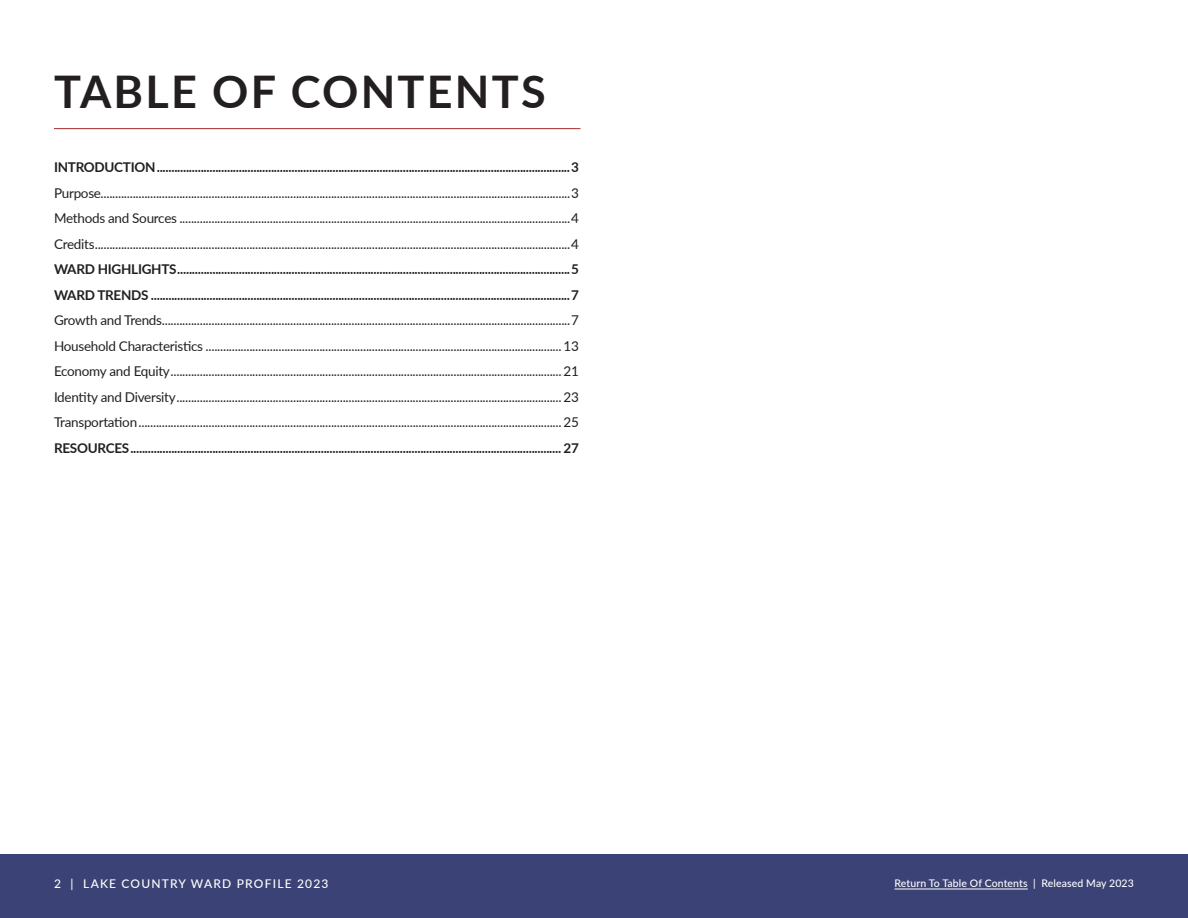
<style>
.page{position:relative;width:1188px;height:918px;background:#fff}
.page>*{position:absolute;margin:0;border:0;box-sizing:border-box;transform-origin:0 0}
.SECTION{font:700 45px "Lato";letter-spacing:.05em;color:#231f20}
.Table_of_Contents{font:13.5px "Lato";letter-spacing:-.02em;color:#231f20}
.Table_of_Contents-2{font:700 13.5px "Lato";letter-spacing:-.02em;color:#231f20}
.t1{font:500 12px "Lato";letter-spacing:.1em;color:#fff}
.t2{font:500 10.5px "Lato";letter-spacing:.01em;color:#fff}
</style>
<div class="page">
<div style="left:0;top:854px;width:1188px;height:64px;background:#3b4275"></div>
<hr style="left:895px;top:889px;width:133px;height:1px;background:#fff">
<hr style="left:54px;top:128px;width:526px;height:1px;background:#a92c2e">
<p class="SECTION" style="left:54px;top:58px;width:493px">TABLE OF CONTENTS</p>
<p class="Table_of_Contents-2" style="left:54px;top:157px;width:527px">INTRODUCTION.............................................................................................................................................3</p>
<p class="Table_of_Contents" style="left:54px;top:183px;width:527px">Purpose.................................................................................................................................................................3</p>
<p class="Table_of_Contents" style="left:54px;top:209px;width:527px">Methods and Sources ......................................................................................................................................4</p>
<p class="Table_of_Contents" style="left:54px;top:234px;width:527px">Credits...................................................................................................................................................................4</p>
<p class="Table_of_Contents-2" style="left:54px;top:259px;width:527px">WARD HIGHLIGHTS......................................................................................................................................5</p>
<p class="Table_of_Contents-2" style="left:54px;top:285px;width:527px">WARD TRENDS ...............................................................................................................................................7</p>
<p class="Table_of_Contents" style="left:54px;top:311px;width:527px">Growth and Trends............................................................................................................................................7</p>
<p class="Table_of_Contents" style="left:54px;top:336px;width:527px">Household Characteristics .......................................................................................................................... 13</p>
<p class="Table_of_Contents" style="left:54px;top:362px;width:527px">Economy and Equity...................................................................................................................................... 21</p>
<p class="Table_of_Contents" style="left:54px;top:387px;width:527px">Identity and Diversity.................................................................................................................................... 23</p>
<p class="Table_of_Contents" style="left:54px;top:413px;width:527px">Transportation................................................................................................................................................. 25</p>
<p class="Table_of_Contents-2" style="left:54px;top:438px;width:527px">RESOURCES................................................................................................................................................... 27</p>
<p class="t1" style="left:54px;top:875px;width:276px">2 | LAKE COUNTRY WARD PROFILE 2023</p>
<p class="t2" style="left:895px;top:875px;width:241px">Return To Table Of Contents | Released May 2023</p>
</div>
